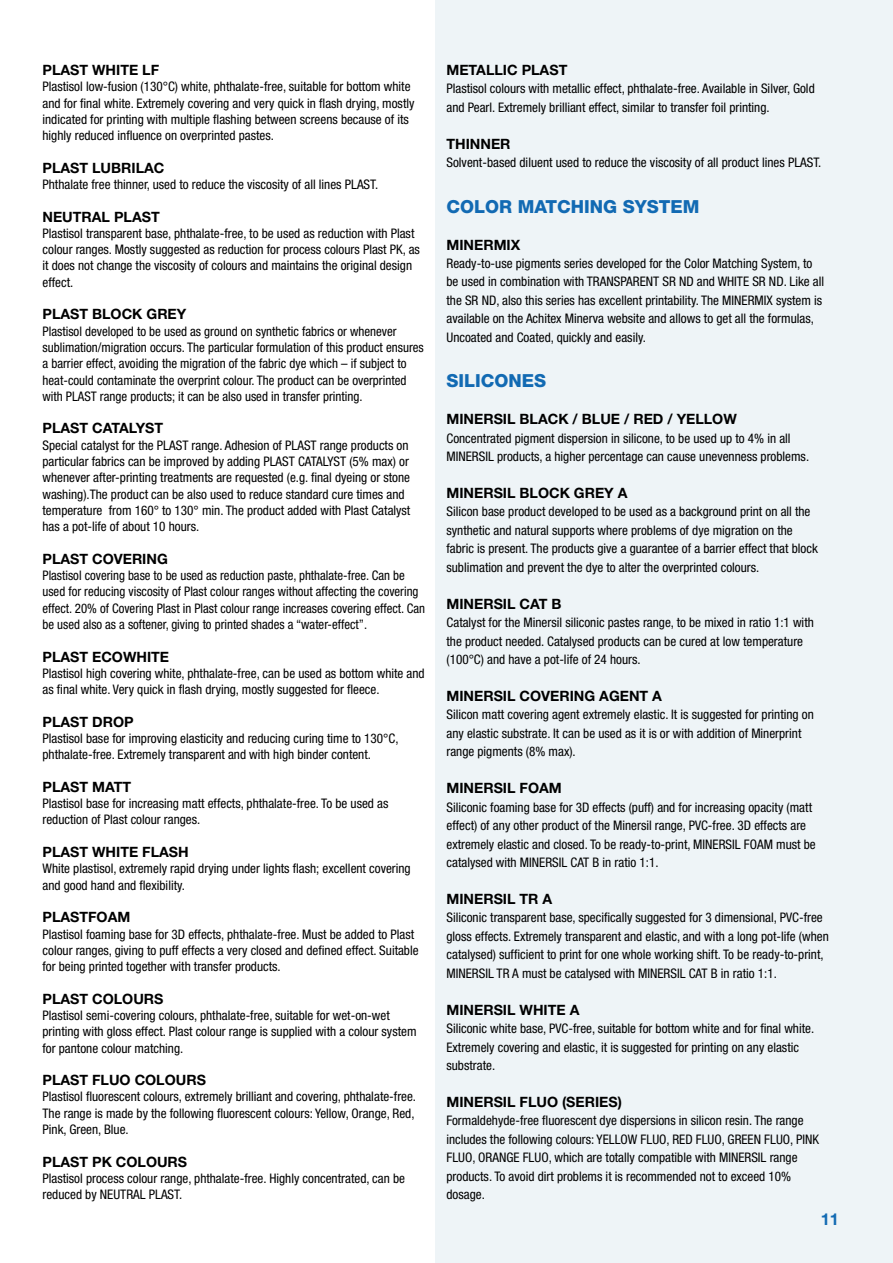
<style>
.page{position:relative;width:893px;height:1263px;background:#fff}
.page>*{position:absolute;margin:0;border:0;box-sizing:border-box;transform-origin:0 0}
.t1{font:800 18px "Helvetica Neue";color:#126ab3}
.t2{font:700 16.5px "Helvetica Neue";color:#126ab3}
.t3{font:700 14.25px "Helvetica Neue";color:#000}
.t4{font:condensed 13.2px/16.4px "Helvetica Neue";color:#000}
</style>
<div class="page">
<div style="left:436px;top:0;width:457px;height:1263px;background:#eef4f7"></div>
<p class="t3" style="left:43px;top:61px;width:118px">PLAST WHITE LF</p>
<p class="t4" style="left:43px;top:78px;width:373px">Plastisol low-fusion (130°C) white, phthalate-free, suitable for bottom white and for final white. Extremely covering and very quick in flash drying, mostly indicated for printing with multiple flashing between screens because of its highly reduced influence on overprinted pastes.</p>
<p class="t3" style="left:43px;top:159px;width:123px">PLAST LUBRILAC</p>
<p class="t4" style="left:43px;top:176px;width:337px">Phthalate free thinner, used to reduce the viscosity of all lines PLAST.</p>
<p class="t3" style="left:43px;top:208px;width:119px">NEUTRAL PLAST</p>
<p class="t4" style="left:43px;top:225px;width:379px">Plastisol transparent base, phthalate-free, to be used as reduction with Plast colour ranges. Mostly suggested as reduction for process colours Plast PK, as it does not change the viscosity of colours and maintains the original design effect.</p>
<p class="t3" style="left:43px;top:305px;width:145px">PLAST BLOCK GREY</p>
<p class="t4" style="left:43px;top:323px;width:383px">Plastisol developed to be used as ground on synthetic fabrics or whenever sublimation/migration occurs. The particular formulation of this product ensures a barrier effect, avoiding the migration of the fabric dye which – if subject to heat-could contaminate the overprint colour. The product can be overprinted with PLAST range products; it can be also used in transfer printing.</p>
<p class="t3" style="left:43px;top:419px;width:122px">PLAST CATALYST</p>
<p class="t4" style="left:43px;top:437px;width:369px">Special catalyst for the PLAST range. Adhesion of PLAST range products on particular fabrics can be improved by adding PLAST CATALYST (5% max) or whenever after-printing treatments are requested (e.g. final dyeing or stone washing).The product can be also used to reduce standard cure times and temperature from 160° to 130° min. The product added with Plast Catalyst has a pot-life of about 10 hours.</p>
<p class="t3" style="left:43px;top:550px;width:127px">PLAST COVERING</p>
<p class="t4" style="left:43px;top:567px;width:384px">Plastisol covering base to be used as reduction paste, phthalate-free. Can be used for reducing viscosity of Plast colour ranges without affecting the covering effect. 20% of Covering Plast in Plast colour range increases covering effect. Can be used also as a softener, giving to printed shades a “water-effect”.</p>
<p class="t3" style="left:43px;top:648px;width:128px">PLAST ECOWHITE</p>
<p class="t4" style="left:43px;top:665px;width:384px">Plastisol high covering white, phthalate-free, can be used as bottom white and as final white. Very quick in flash drying, mostly suggested for fleece.</p>
<p class="t3" style="left:43px;top:713px;width:93px">PLAST DROP</p>
<p class="t4" style="left:43px;top:730px;width:358px">Plastisol base for improving elasticity and reducing curing time to 130°C, phthalate-free. Extremely transparent and with high binder content.</p>
<p class="t3" style="left:43px;top:778px;width:90px">PLAST MATT</p>
<p class="t4" style="left:43px;top:795px;width:347px">Plastisol base for increasing matt effects, phthalate-free. To be used as reduction of Plast colour ranges.</p>
<p class="t3" style="left:43px;top:843px;width:148px">PLAST WHITE FLASH</p>
<p class="t4" style="left:43px;top:860px;width:370px">White plastisol, extremely rapid drying under lights flash; excellent covering and good hand and flexibility.</p>
<p class="t3" style="left:43px;top:908px;width:89px">PLASTFOAM</p>
<p class="t4" style="left:43px;top:925px;width:378px">Plastisol foaming base for 3D effects, phthalate-free. Must be added to Plast colour ranges, giving to puff effects a very closed and defined effect. Suitable for being printed together with transfer products.</p>
<p class="t3" style="left:43px;top:990px;width:122px">PLAST COLOURS</p>
<p class="t4" style="left:43px;top:1007px;width:375px">Plastisol semi-covering colours, phthalate-free, suitable for wet-on-wet printing with gloss effect. Plast colour range is supplied with a colour system for pantone colour matching.</p>
<p class="t3" style="left:43px;top:1071px;width:165px">PLAST FLUO COLOURS</p>
<p class="t4" style="left:43px;top:1088px;width:375px;text-align:justify">Plastisol fluorescent colours, extremely brilliant and covering, phthalate-free.<br>The range is made by the following fluorescent colours: Yellow, Orange, Red, Pink, Green, Blue.</p>
<p class="t3" style="left:43px;top:1153px;width:146px">PLAST PK COLOURS</p>
<p class="t4" style="left:43px;top:1170px;width:364px">Plastisol process colour range, phthalate-free. Highly concentrated, can be reduced by NEUTRAL PLAST.</p>
<p class="t3" style="left:446px;top:61px;width:122px">METALLIC PLAST</p>
<p class="t4" style="left:446px;top:79px;width:370px;line-height:18.5px">Plastisol colours with metallic effect, phthalate-free. Available in Silver, Gold and Pearl. Extremely brilliant effect, similar to transfer foil printing.</p>
<p class="t3" style="left:446px;top:135px;width:66px">THINNER</p>
<p class="t4" style="left:446px;top:154px;width:376px">Solvent-based diluent used to reduce the viscosity of all product lines PLAST.</p>
<h1 class="t1" style="left:446px;top:195px;width:255px">COLOR MATCHING SYSTEM</h1>
<p class="t3" style="left:446px;top:236px;width:75px">MINERMIX</p>
<p class="t4" style="left:446px;top:254px;width:379px;line-height:18.5px">Ready-to-use pigments series developed for the Color Matching System, to be used in combination with TRANSPARENT SR ND and WHITE SR ND. Like all the SR ND, also this series has excellent printability. The MINERMIX system is available on the Achitex Minerva website and allows to get all the formulas, Uncoated and Coated, quickly and easily.</p>
<h1 class="t1" style="left:446px;top:370px;width:101px">SILICONES</h1>
<p class="t3" style="left:446px;top:410px;width:292px">MINERSIL BLACK / BLUE / RED / YELLOW</p>
<p class="t4" style="left:446px;top:429px;width:364px;line-height:18.5px">Concentrated pigment dispersion in silicone, to be used up to 4% in all<br>MINERSIL products, a higher percentage can cause unevenness problems.</p>
<p class="t3" style="left:446px;top:484px;width:183px">MINERSIL BLOCK GREY A</p>
<p class="t4" style="left:446px;top:502px;width:373px;line-height:18.5px">Silicon base product developed to be used as a background print on all the synthetic and natural supports where problems of dye migration on the fabric is present. The products give a guarantee of a barrier effect that block sublimation and prevent the dye to alter the overprinted colours.</p>
<p class="t3" style="left:446px;top:595px;width:117px">MINERSIL CAT B</p>
<p class="t4" style="left:446px;top:613px;width:369px;line-height:18.5px">Catalyst for the Minersil siliconic pastes range, to be mixed in ratio 1:1 with the product needed. Catalysed products can be cured at low temperature (100°C) and have a pot-life of 24 hours.</p>
<p class="t3" style="left:446px;top:687px;width:217px">MINERSIL COVERING AGENT A</p>
<p class="t4" style="left:446px;top:705px;width:369px;line-height:18.5px">Silicon matt covering agent extremely elastic. It is suggested for printing on any elastic substrate. It can be used as it is or with addition of Minerprint range pigments (8% max).</p>
<p class="t3" style="left:446px;top:779px;width:117px">MINERSIL FOAM</p>
<p class="t4" style="left:446px;top:798px;width:371px;line-height:18.5px">Siliconic foaming base for 3D effects (puff) and for increasing opacity (matt effect) of any other product of the Minersil range, PVC-free. 3D effects are extremely elastic and closed. To be ready-to-print, MINERSIL FOAM must be catalysed with MINERSIL CAT B in ratio 1:1.</p>
<p class="t3" style="left:446px;top:890px;width:107px">MINERSIL TR A</p>
<p class="t4" style="left:446px;top:908px;width:384px;line-height:18.5px">Siliconic transparent base, specifically suggested for 3 dimensional, PVC-free gloss effects. Extremely transparent and elastic, and with a long pot-life (when catalysed) sufficient to print for one whole working shift. To be ready-to-print, MINERSIL TR A must be catalysed with MINERSIL CAT B in ratio 1:1.</p>
<p class="t3" style="left:446px;top:1001px;width:134px">MINERSIL WHITE A</p>
<p class="t4" style="left:446px;top:1019px;width:369px;line-height:18.5px">Siliconic white base, PVC-free, suitable for bottom white and for final white.<br>Extremely covering and elastic, it is suggested for printing on any elastic substrate.</p>
<p class="t3" style="left:446px;top:1093px;width:177px">MINERSIL FLUO (SERIES)</p>
<p class="t4" style="left:446px;top:1111px;width:374px;line-height:18.5px">Formaldehyde-free fluorescent dye dispersions in silicon resin. The range includes the following colours: YELLOW FLUO, RED FLUO, GREEN FLUO, PINK FLUO, ORANGE FLUO, which are totally compatible with MINERSIL range products. To avoid dirt problems it is recommended not to exceed 10% dosage.</p>
<p class="t2" style="left:821px;top:1209px;width:20px">11</p>
</div>
